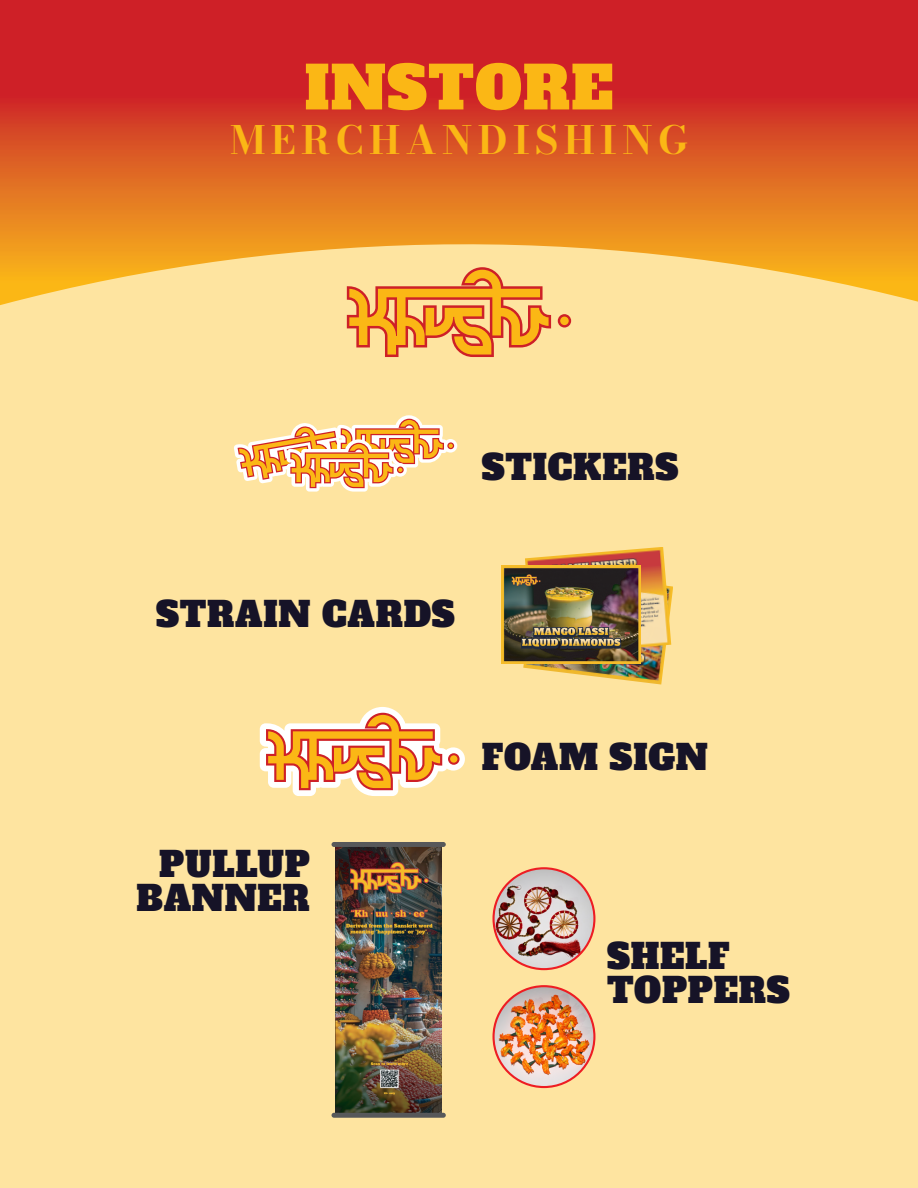
<style>
.page{position:relative;width:918px;height:1188px;background:#fff}
.page>*{position:absolute;margin:0;border:0;box-sizing:border-box;transform-origin:0 0}
.t1{font:58.8px "Alfa Slab One";letter-spacing:.02em;color:#fbb715}
.t2{font:38.7px "Bodoni Moda";letter-spacing:.14em;color:#fbb715}
.t3{font:34.2px/34.2px "Alfa Slab One";letter-spacing:.02em;color:#161327;text-align:right}
</style>
<div class="page">
<div style="left:0;top:222px;width:918px;height:966px;background:#fee4a0"></div>
<svg style="left:0;top:0;width:918px;height:305px;background:#de6031"></svg>
<img style="left:336px;top:847px;width:106px;height:266px">
<div style="left:332px;top:842px;width:114px;height:5px;background:#57585a;border-radius:2px"></div>
<div style="left:332px;top:1113px;width:114px;height:5px;background:#57585a;border-radius:2px"></div>
<svg style="left:347px;top:267px;width:204px;height:90px"></svg>
<svg style="left:558px;top:314px;width:13px;height:14px"></svg>
<div style="left:560px;top:317px;width:9px;height:8px;background:#fbb715;border-radius:50%"></div>
<svg style="left:234px;top:415px;width:223px;height:77px"></svg>
<svg style="left:260px;top:707px;width:205px;height:89px"></svg>
<svg style="left:448px;top:753px;width:12px;height:12px"></svg>
<div style="left:450px;top:755px;width:7px;height:8px;background:#fbb715;border-radius:50%"></div>
<img style="left:523px;top:586px;width:150px;height:99px">
<img style="left:525px;top:547px;width:146px;height:109px">
<img style="left:502px;top:565px;width:138px;height:98px">
<img style="left:494px;top:986px;width:100px;height:101px;border-radius:50px">
<div style="left:492px;top:985px;width:103px;height:103px;border:2px solid #ee1d23;border-radius:50%"></div>
<img style="left:495px;top:868px;width:99px;height:101px">
<div style="left:492px;top:867px;width:103px;height:103px;border:2px solid #ee1d23;border-radius:50%"></div>
<h1 class="t1" style="left:305px;top:37px;width:310px">INSTORE</h1>
<p class="t2" style="left:230px;top:113px;width:459px">MERCHANDISHING</p>
<p class="t3" style="left:482px;top:447px;width:198px">STICKERS</p>
<p class="t3" style="left:156px;top:594px;width:300px">STRAIN CARDS</p>
<p class="t3" style="left:137px;top:844px;width:175px">PULLUP<br>BANNER</p>
<p class="t3" style="left:482px;top:737px;width:227px">FOAM SIGN</p>
<p class="t3" style="left:607px;top:936px;width:184px;text-align:left">SHELF<br>TOPPERS</p>
</div>
